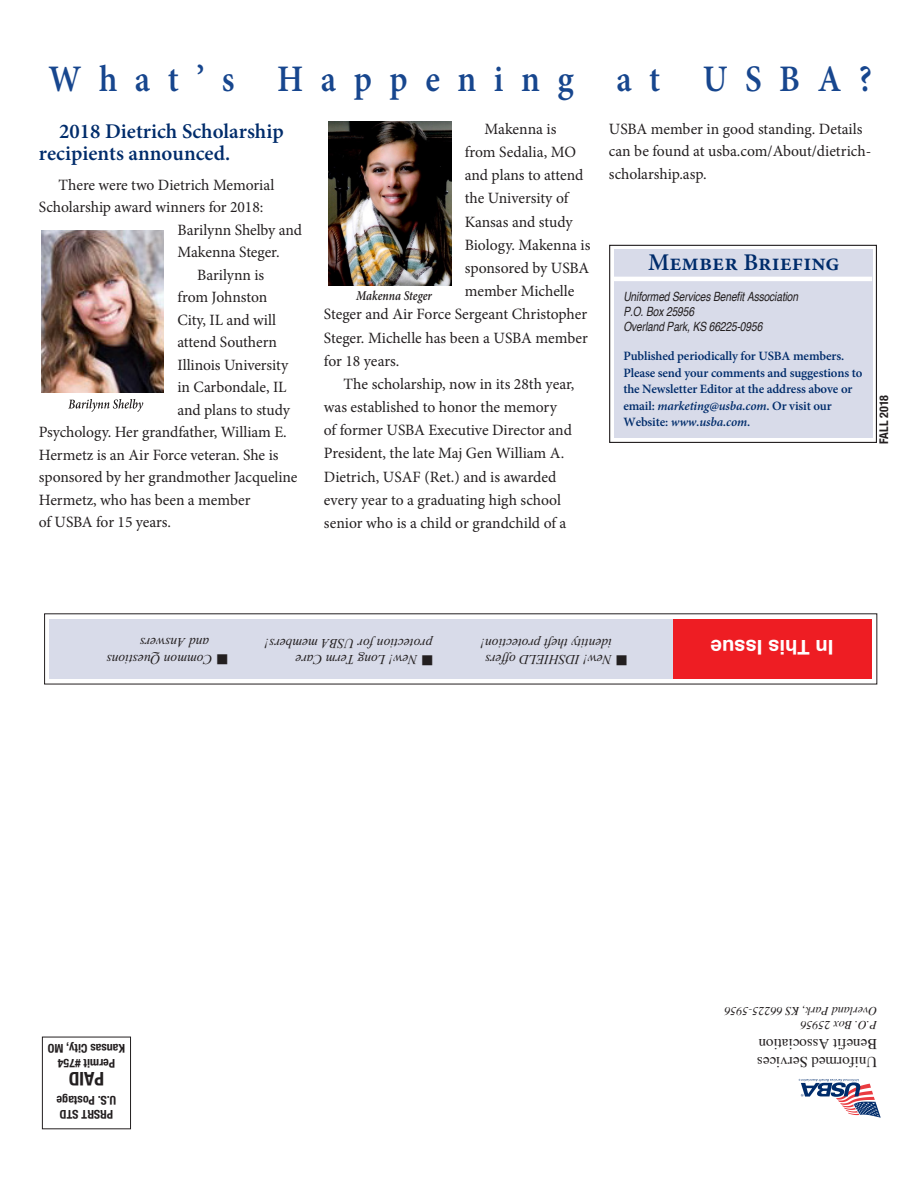
<style>
.page{position:relative;width:918px;height:1188px;background:#fff}
.page>*{position:absolute;margin:0;border:0;box-sizing:border-box;transform-origin:0 0}
.t1{font:600 37.5px "Minion Pro";letter-spacing:.52em;color:#17468e;scale:.9 1}
.t2{font:600 24px "Minion Pro";color:#002c6b}
.t3{font:600 21px/22.5px "Minion Pro";color:#002c6b}
.t4{font:700 20.25px "Helvetica";color:#fff}
.t5{font:700 condensed 18.75px "Helvetica Neue";color:#231f20}
.Body_copy{font:15.75px/23.1px "Minion Pro";letter-spacing:-.005em;color:#231f20}
.t6{font:15px/18px "Times";color:#231f20}
.t7{font:italic 13.5px/18px "Times New Roman";color:#231f20}
.t8{font:italic 600 13.5px "Minion Pro";color:#231f20;scale:.86 1}
.t9{font:13.5px "Zapf Dingbats";color:#231f20}
.t10{font:600 12.75px/16.5px "Minion Pro";letter-spacing:-.01em;color:#002c6b}
.t11{font:italic 12.75px "Helvetica";letter-spacing:-.01em;color:#231f20;scale:.8 1}
.t12{font:700 condensed 12px "Helvetica Neue";color:#231f20}
.t13{font:italic 12px "Times";color:#231f20}
.s1{font-style:italic}
</style>
<div class="page">
<img style="left:328px;top:122px;width:123px;height:163px">
<div style="left:42px;top:1037px;width:89px;height:92px;border:1px solid #231f20"></div>
<svg style="left:799px;top:1079px;width:82px;height:39px"></svg>
<svg style="left:68px;top:399px;width:75px;height:13px"></svg>
<img style="left:41px;top:231px;width:123px;height:162px">
<div style="left:614px;top:250px;width:258px;height:188px;background:#d8dbe9"></div>
<hr style="left:613px;top:277px;width:259px;height:4px;background:#fff">
<div style="left:609px;top:245px;width:268px;height:198px;border:1px solid #231f20"></div>
<div style="left:49px;top:619px;width:624px;height:60px;background:#d8dbe9"></div>
<div style="left:673px;top:619px;width:198px;height:60px;background:#ee1d23"></div>
<p class="t1" style="left:49px;top:54px;width:917px">What’s Happening at USBA?</p>
<p class="t3" style="left:39px;top:120px;width:246px;text-indent:20px">2018 Dietrich Scholarship recipients announced.</p>
<p class="Body_copy" style="left:59px;top:173px;width:217px">There were two Dietrich Memorial</p>
<p class="Body_copy" style="left:39px;top:196px;width:226px">Scholarship award winners for 2018:</p>
<p class="Body_copy" style="left:177px;top:218px;width:126px">Barilynn Shelby and</p>
<p class="Body_copy" style="left:177px;top:241px;width:104px">Makenna Steger.</p>
<p class="Body_copy" style="left:197px;top:263px;width:69px">Barilynn is</p>
<p class="Body_copy" style="left:177px;top:286px;width:91px">from Johnston</p>
<p class="Body_copy" style="left:177px;top:308px;width:100px">City, IL and will</p>
<p class="Body_copy" style="left:177px;top:331px;width:101px">attend Southern</p>
<p class="Body_copy" style="left:177px;top:353px;width:112px">Illinois University</p>
<p class="Body_copy" style="left:177px;top:376px;width:111px">in Carbondale, IL</p>
<p class="Body_copy" style="left:177px;top:398px;width:114px">and plans to study</p>
<p class="Body_copy" style="left:39px;top:421px;width:249px">Psychology. Her grandfather, William E.</p>
<p class="Body_copy" style="left:39px;top:443px;width:241px">Hermetz is an Air Force veteran. She is</p>
<p class="Body_copy" style="left:39px;top:466px;width:260px">sponsored by her grandmother Jacqueline</p>
<p class="Body_copy" style="left:39px;top:488px;width:213px">Hermetz, who has been a member</p>
<p class="Body_copy" style="left:39px;top:511px;width:134px">of USBA for 15 years.</p>
<p class="Body_copy" style="left:484px;top:117px;width:74px">Makenna is</p>
<p class="Body_copy" style="left:465px;top:141px;width:113px">from Sedalia, MO</p>
<p class="Body_copy" style="left:465px;top:164px;width:120px">and plans to attend</p>
<p class="Body_copy" style="left:465px;top:187px;width:105px">the University of</p>
<p class="Body_copy" style="left:465px;top:210px;width:110px">Kansas and study</p>
<p class="Body_copy" style="left:465px;top:233px;width:127px">Biology. Makenna is</p>
<p class="Body_copy" style="left:465px;top:257px;width:126px">sponsored by USBA</p>
<p class="Body_copy" style="left:465px;top:280px;width:111px">member Michelle</p>
<p class="Body_copy" style="left:324px;top:303px;width:265px">Steger and Air Force Sergeant Christopher</p>
<p class="Body_copy" style="left:324px;top:326px;width:265px">Steger. Michelle has been a USBA member</p>
<p class="Body_copy" style="left:324px;top:349px;width:77px">for 18 years.</p>
<p class="Body_copy" style="left:324px;top:372px;width:252px;text-indent:20px">The scholarship, now in its 28th year, was established to honor the memory<br>of former USBA Executive Director and President, the late Maj Gen William A.<br>Dietrich, USAF (Ret.) and is awarded every year to a graduating high school senior who is a child or grandchild of a</p>
<p class="t8" style="left:356px;top:287px;width:90px">Makenna Steger</p>
<p class="Body_copy" style="left:609px;top:118px;width:264px;line-height:22.5px">USBA member in good standing. Details can be found at usba.com/About/dietrich&shy;scholarship.asp.</p>
<p class="t2" style="left:648px;top:246px;width:193px">Member Briefing</p>
<p class="t11" style="left:623px;top:286px;width:220px">Uniformed Services Benefit Association</p>
<p class="t11" style="left:623px;top:301px;width:90px">P.O. Box 25956</p>
<p class="t11" style="left:623px;top:316px;width:175px">Overland Park, KS 66225-0956</p>
<p class="t10" style="left:623px;top:348px;width:222px">Published periodically for USBA members.</p>
<p class="t10" style="left:623px;top:364px;width:241px">Please send your comments and suggestions to the Newsletter Editor at the address above or email: <span class="s1">marketing@usba.com</span>. Or visit our Website: <span class="s1">www.usba.com</span>.</p>
<p class="t12" style="left:874px;top:444px;width:51px;rotate:-90deg">FALL 2018</p>
<p class="t7" style="left:209px;top:652px;width:71px;rotate:-180deg">and Answers</p>
<p class="t7" style="left:213px;top:668px;width:108px;rotate:-180deg">Common Questions</p>
<p class="t9" style="left:228px;top:667px;width:12px;rotate:-180deg">■</p>
<p class="t7" style="left:432px;top:670px;width:169px;rotate:-180deg">■<br>protection for USBA members!</p>
<p class="t7" style="left:417px;top:669px;width:123px;rotate:-180deg">New! Long Term Care</p>
<p class="t7" style="left:612px;top:652px;width:133px;rotate:-180deg">identity theft protection!</p>
<p class="t7" style="left:612px;top:669px;width:128px;rotate:-180deg">New! IDSHIELD offers</p>
<p class="t9" style="left:627px;top:667px;width:12px;rotate:-180deg">■</p>
<p class="t4" style="left:833px;top:664px;width:124px;rotate:-180deg">In This Issue</p>
<p class="t13" style="left:877px;top:1021px;width:154px;rotate:-180deg">Overland Park, KS 66225-5956</p>
<p class="t13" style="left:877px;top:1035px;width:78px;rotate:-180deg">P.O. Box 25956</p>
<p class="t12" style="left:125px;top:1059px;width:79px;rotate:-180deg">Kansas City, MO</p>
<p class="t6" style="left:877px;top:1072px;width:122px;rotate:-180deg">Uniformed Services<br>Benefit Association</p>
<p class="t12" style="left:115px;top:1073px;width:59px;rotate:-180deg">Permit #754</p>
<p class="t5" style="left:104px;top:1094px;width:37px;rotate:-180deg">PAID</p>
<p class="t12" style="left:116px;top:1110px;width:61px;rotate:-180deg">U.S. Postage</p>
<p class="t12" style="left:113px;top:1124px;width:55px;rotate:-180deg">PRSRT STD</p>
</div>
